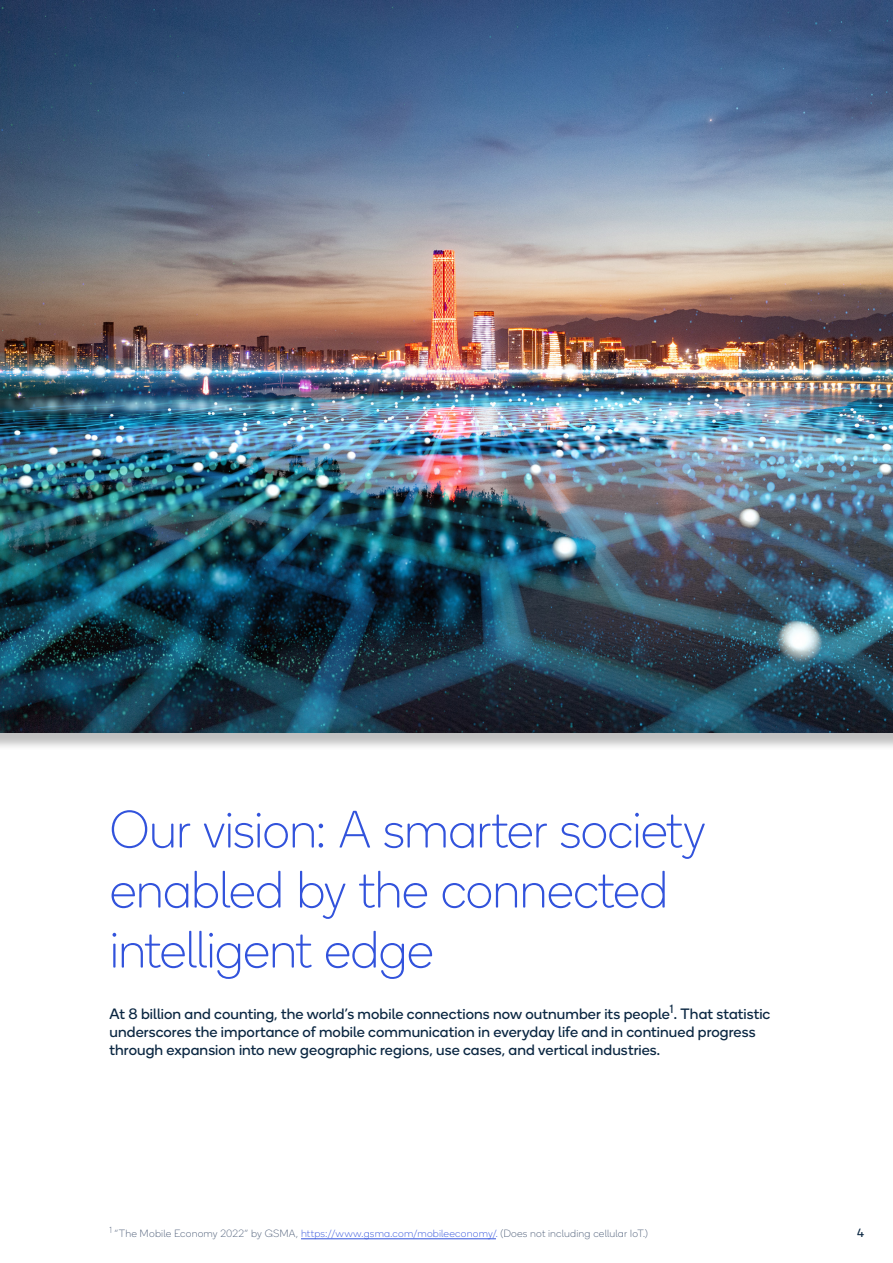
<style>
.page{position:relative;width:893px;height:1263px;background:#fff}
.page>*{position:absolute;margin:0;border:0;box-sizing:border-box;transform-origin:0 0}
.t1{font:100 52.5px/60px "Qualcomm Next";letter-spacing:-.02em;color:#3253dc}
.t2{font:15px/18px "Qualcomm Next";letter-spacing:.005em;color:#0b2742}
.t3{font:12px "Qualcomm Next";color:#0b2742}
.t4{font:100 10.5px "Qualcomm Next";letter-spacing:.02em;color:#4a5a75}
.s1{color:#3253dc}
</style>
<div class="page">
<div style="left:0;top:3px;width:893px;height:749px;background:#000;opacity:.25"></div>
<img style="left:0;top:0;width:893px;height:733px">
<hr style="left:301px;top:1238px;width:195px;height:1px;background:#3253dc">
<h1 class="t1" style="left:109px;top:799px;width:598px">Our vision: A smarter society enabled by the connected intelligent edge</h1>
<p class="t2" style="left:109px;top:1004px;width:662px">At 8 billion and counting, the world’s mobile connections now outnumber its people<sup>1</sup>. That statistic underscores the importance of mobile communication in everyday life and in continued progress through expansion into new geographic regions, use cases, and vertical industries.</p>
<p class="t4" style="left:109px;top:1227px;width:540px"><sup>1</sup> “The Mobile Economy 2022” by GSMA, <span class="s1">https://www.gsma.com/mobileeconomy/.</span> (Does not including cellular IoT.)</p>
<p class="t3" style="left:857px;top:1225px;width:8px">4</p>
</div>
